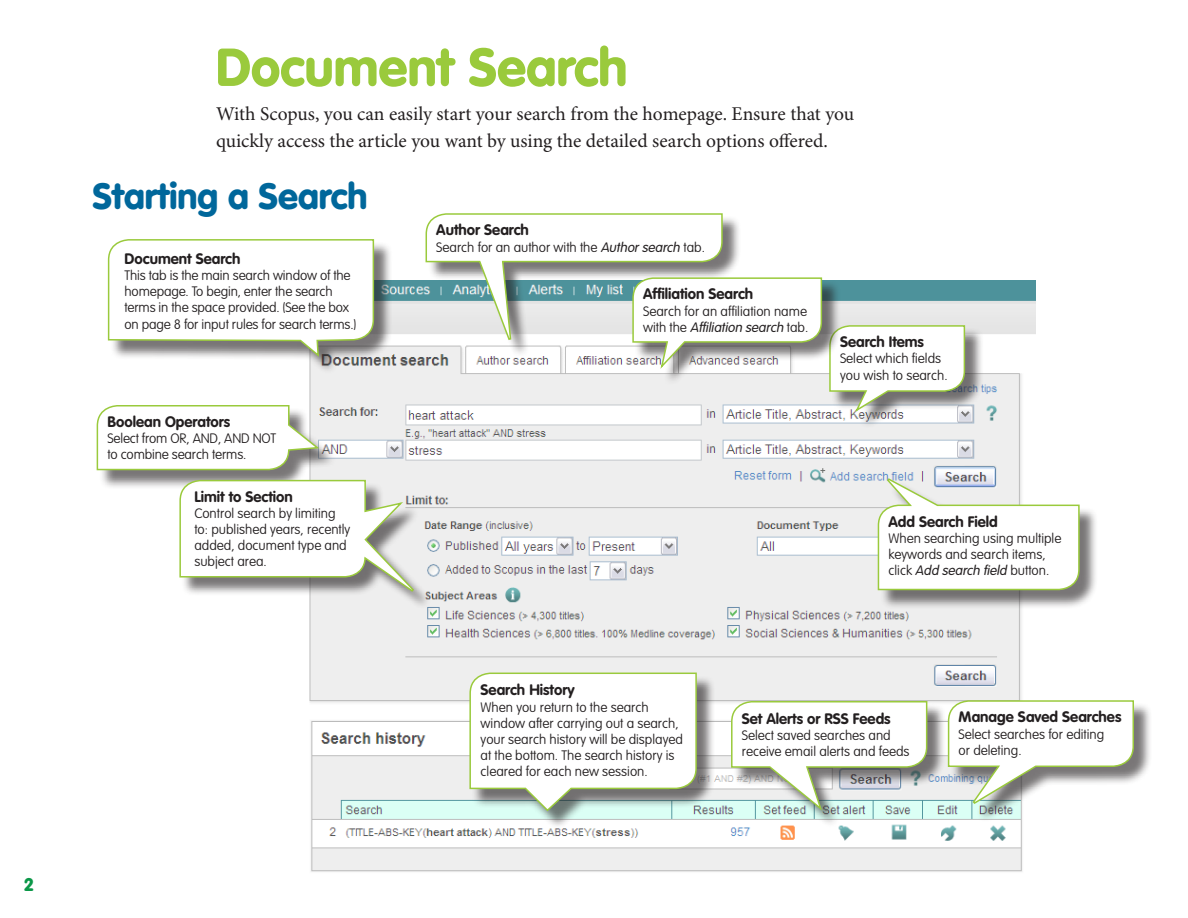
<style>
.page{position:relative;width:1188px;height:918px;background:#fff}
.page>*{position:absolute;margin:0;border:0;box-sizing:border-box;transform-origin:0 0}
.t1{font:900 52.5px "VAG Rounded";color:#9aca3c}
.t2{font:900 36px "VAG Rounded";color:#00679b}
.t3{font:19.5px/27px "Minion Pro";letter-spacing:-.005em;color:#231f20}
.t4{font:900 18px "VAG Rounded";color:#0b9748}
.t5{font:700 15px "VAG Rounded";color:#231f20}
.t6{font:100 13.5px/16.2px "VAG Rounded";color:#231f20}
.s1{font-weight:300;font-style:italic}
</style>
<div class="page">
<img style="left:309px;top:281px;width:726px;height:591px">
<div style="left:99px;top:407px;width:237px;height:82px;background:#231f20;opacity:.61"></div>
<svg style="left:96px;top:404px;width:225px;height:67px"></svg>
<div style="left:950px;top:703px;width:202px;height:119px;background:#231f20;opacity:.61"></div>
<svg style="left:947px;top:700px;width:188px;height:105px"></svg>
<div style="left:831px;top:327px;width:153px;height:102px;background:#231f20;opacity:.61"></div>
<div style="left:110px;top:241px;width:283px;height:133px;background:#231f20;opacity:.61"></div>
<svg style="left:107px;top:239px;width:268px;height:120px"></svg>
<svg style="left:425px;top:213px;width:541px;height:201px"></svg>
<div style="left:880px;top:482px;width:219px;height:127px;background:#231f20;opacity:.61"></div>
<svg style="left:877px;top:477px;width:203px;height:114px"></svg>
<div style="left:182px;top:482px;width:250px;height:128px;background:#231f20;opacity:.61"></div>
<svg style="left:179px;top:479px;width:236px;height:114px"></svg>
<div style="left:472px;top:675px;width:244px;height:154px;background:#231f20;opacity:.61"></div>
<svg style="left:469px;top:672px;width:229px;height:140px"></svg>
<div style="left:733px;top:703px;width:213px;height:125px;background:#231f20;opacity:.61"></div>
<svg style="left:730px;top:700px;width:198px;height:113px"></svg>
<h3 class="t4" style="left:25px;top:874px;width:10px">2</h3>
<h1 class="t1" style="left:216px;top:36px;width:413px">Document Search</h1>
<h3 class="t3" style="left:216px;top:101px;width:640px">With Scopus, you can easily start your search from the homepage. Ensure that you quickly access the article you want by using the detailed search options offered.</h3>
<h2 class="t2" style="left:93px;top:174px;width:276px">Starting a Search</h2>
<p class="t5" style="left:125px;top:250px;width:117px">Document Search</p>
<p class="t6" style="left:125px;top:268px;width:233px">This tab is the main search window of the homepage. To begin, enter the search terms in the space provided. (See the box on page 8 for input rules for search terms.)</p>
<p class="t5" style="left:840px;top:333px;width:86px">Search Items</p>
<p class="t6" style="left:840px;top:351px;width:109px">Select which fields you wish to search.</p>
<p class="t5" style="left:436px;top:221px;width:94px">Author Search</p>
<p class="t6" style="left:436px;top:239px;width:270px">Search for an author with the <span class="s1">Authorsearch</span>tab.</p>
<p class="t5" style="left:643px;top:285px;width:112px">Affiliation Search</p>
<p class="t6" style="left:643px;top:303px;width:167px">Search for an affiliation name w i t h t h e <span class="s1">Affiliation search</span> t a b .</p>
<p class="t5" style="left:107px;top:413px;width:124px">Boolean Operators</p>
<p class="t6" style="left:107px;top:431px;width:170px">Select from OR, AND, AND NOT to combine search terms.</p>
<p class="t5" style="left:194px;top:488px;width:100px">Limit to Section</p>
<p class="t6" style="left:194px;top:505px;width:157px">Control search by limiting to: published years, recently added, document type and subject area.</p>
<p class="t5" style="left:889px;top:513px;width:111px">Add Search Field</p>
<p class="t6" style="left:889px;top:530px;width:174px">When searching using multiple keywords and search items, click <span class="s1">Add search field</span>button.</p>
<p class="t5" style="left:481px;top:681px;width:96px">Search History</p>
<p class="t6" style="left:481px;top:699px;width:204px">When you return to the search window after carrying out a search, your search history will be displayed at the bottom. The search history is cleared for each new session.</p>
<p class="t5" style="left:959px;top:708px;width:164px">Manage Saved Searches</p>
<p class="t5" style="left:742px;top:710px;width:150px">Set Alerts or RSS Feeds</p>
<p class="t6" style="left:742px;top:728px;width:169px">Select saved searches and receive email alerts and feeds</p>
<p class="t6" style="left:959px;top:726px;width:147px">Select searches for editing or deleting.</p>
</div>
